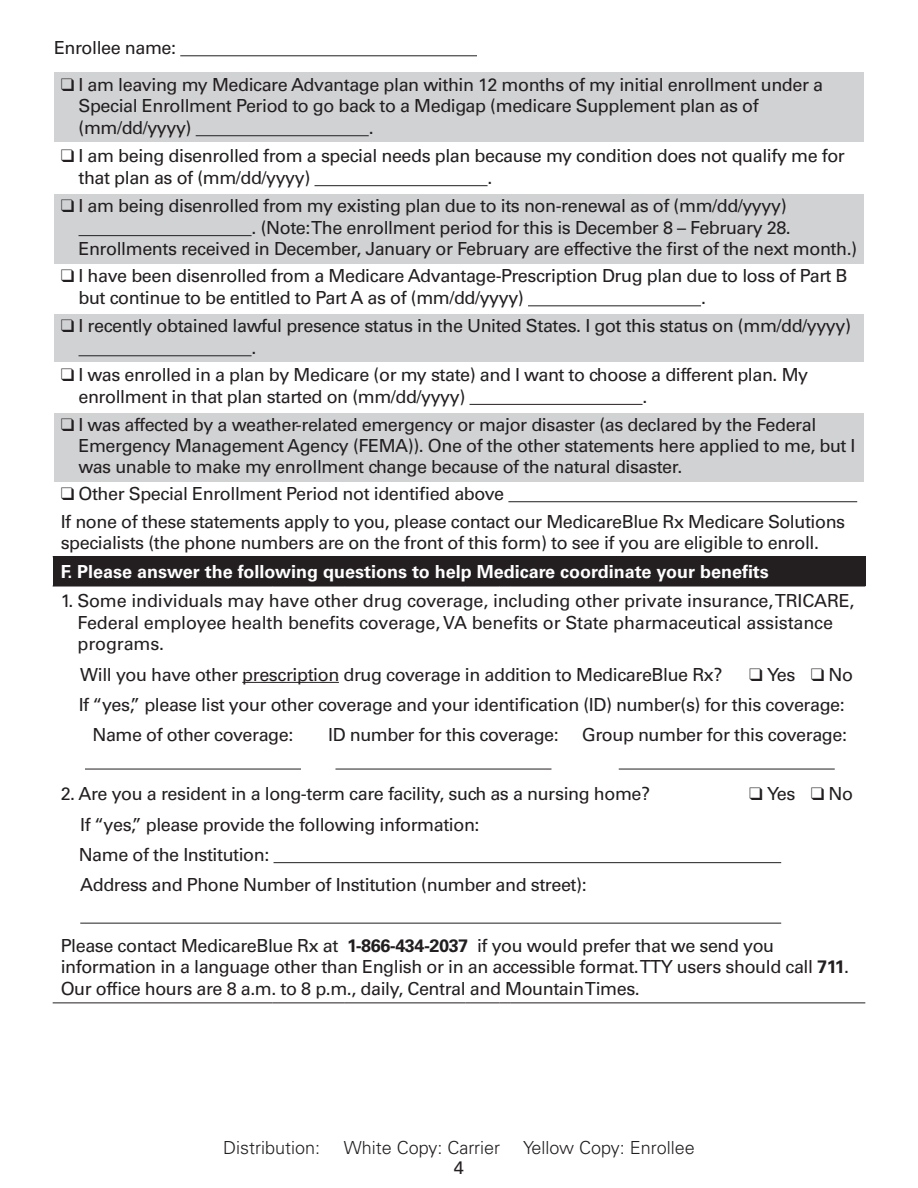
<style>
.page{position:relative;width:918px;height:1188px;background:#fff}
.page>*{position:absolute;margin:0;border:0;box-sizing:border-box;transform-origin:0 0}
.t1{font:18px/21.6px "Univers LT Std";letter-spacing:-.025em;color:#231f20}
.t2{font:700 18px "Univers LT Std";color:#fff}
.t3{font:300 18px "Univers LT Std";color:#231f20}
.s1{font-weight:700}
</style>
<div class="page">
<div style="left:54px;top:73px;width:810px;height:69px;background:#d1d2d4"></div>
<div style="left:54px;top:194px;width:810px;height:70px;background:#d1d2d4"></div>
<div style="left:54px;top:413px;width:810px;height:68px;background:#d1d2d4"></div>
<hr style="left:242px;top:682px;width:97px;height:1px;background:#231f20">
<hr style="left:180px;top:55px;width:297px;height:1px;background:#231f20">
<hr style="left:80px;top:923px;width:701px;height:1px;background:#231f20">
<hr style="left:274px;top:862px;width:507px;height:1px;background:#231f20">
<hr style="left:619px;top:769px;width:216px;height:1px;background:#231f20">
<hr style="left:335px;top:769px;width:216px;height:1px;background:#231f20">
<hr style="left:85px;top:769px;width:216px;height:1px;background:#231f20">
<hr style="left:508px;top:501px;width:349px;height:1px;background:#231f20">
<hr style="left:470px;top:404px;width:173px;height:1px;background:#231f20">
<hr style="left:528px;top:305px;width:173px;height:1px;background:#231f20">
<hr style="left:79px;top:235px;width:173px;height:1px;background:#231f20">
<hr style="left:315px;top:185px;width:173px;height:1px;background:#231f20">
<hr style="left:196px;top:135px;width:173px;height:1px;background:#231f20">
<hr style="left:53px;top:1003px;width:219px;height:1px;background:#231f20">
<hr style="left:272px;top:1003px;width:73px;height:1px;background:#231f20">
<hr style="left:345px;top:1003px;width:121px;height:1px;background:#231f20">
<hr style="left:466px;top:1003px;width:33px;height:1px;background:#231f20">
<svg style="left:499px;top:1003px;width:12px;height:1px"></svg>
<hr style="left:511px;top:1003px;width:120px;height:1px;background:#231f20">
<hr style="left:631px;top:1003px;width:234px;height:1px;background:#231f20">
<div style="left:54px;top:314px;width:810px;height:48px;background:#d1d2d4"></div>
<hr style="left:79px;top:355px;width:173px;height:1px;background:#231f20">
<div style="left:53px;top:557px;width:812px;height:29px;background:#231f20"></div>
<hr style="left:53px;top:556px;width:219px;height:1px;background:#231f20">
<hr style="left:272px;top:556px;width:73px;height:1px;background:#231f20">
<hr style="left:345px;top:556px;width:121px;height:1px;background:#231f20">
<hr style="left:466px;top:556px;width:33px;height:1px;background:#231f20">
<svg style="left:499px;top:556px;width:12px;height:1px"></svg>
<hr style="left:511px;top:556px;width:120px;height:1px;background:#231f20">
<hr style="left:631px;top:556px;width:234px;height:1px;background:#231f20">
<hr style="left:53px;top:586px;width:219px;height:1px;background:#231f20">
<hr style="left:272px;top:586px;width:73px;height:1px;background:#231f20">
<hr style="left:345px;top:586px;width:121px;height:1px;background:#231f20">
<hr style="left:466px;top:586px;width:33px;height:1px;background:#231f20">
<svg style="left:499px;top:586px;width:12px;height:1px"></svg>
<hr style="left:511px;top:586px;width:120px;height:1px;background:#231f20">
<hr style="left:631px;top:586px;width:234px;height:1px;background:#231f20">
<p class="t1" style="left:54px;top:37px;width:124px">Enrollee name:</p>
<p class="t1" style="left:79px;top:74px;width:746px;text-indent:-18px">❑ I am leaving my Medicare Advantage plan within 12 months of my initial enrollment under a<br>Special Enrollment Period to go back to a Medigap (medicare Supplement plan as of (mm/dd/yyyy)</p>
<p class="t1" style="left:369px;top:117px;width:7px">.</p>
<p class="t1" style="left:79px;top:145px;width:768px;text-indent:-18px">❑ I am being disenrolled from a special needs plan because my condition does not qualify me for that plan as of (mm/dd/yyyy)</p>
<p class="t1" style="left:488px;top:167px;width:7px">.</p>
<p class="t1" style="left:61px;top:195px;width:727px">❑ I am being disenrolled from my existing plan due to its non-renewal as of (mm/dd/yyyy)</p>
<p class="t1" style="left:252px;top:217px;width:541px">. (Note: The enrollment period for this is December 8 – February 28.</p>
<p class="t1" style="left:79px;top:238px;width:780px">Enrollments received in December, January or February are effective the frst of the next month.)</p>
<p class="t1" style="left:79px;top:265px;width:771px;text-indent:-18px">❑ I have been disenrolled from a Medicare Advantage-Prescription Drug plan due to loss of Part B but continue to be entitled to Part A as of (mm/dd/yyyy)</p>
<p class="t1" style="left:701px;top:287px;width:7px">.</p>
<p class="t1" style="left:252px;top:315px;width:601px;text-indent:-191px">❑ I recently obtained lawful presence status in the United States. I got this status on (mm/dd/yyyy) .</p>
<p class="t1" style="left:79px;top:364px;width:731px;text-indent:-18px">❑ I was enrolled in a plan by Medicare (or my state) and I want to choose a different plan. My enrollment in that plan started on (mm/dd/yyyy)</p>
<p class="t1" style="left:643px;top:386px;width:7px">.</p>
<p class="t1" style="left:79px;top:414px;width:779px;line-height:21px;text-indent:-18px">❑ I was affected by a weather-related emergency or major disaster (as declared by the Federal<br>Emergency Management Agency (FEMA)). One of the other statements here applied to me, but I was unable to make my enrollment change because of the natural disaster.</p>
<p class="t1" style="left:61px;top:480px;width:786px;line-height:27.8px">❑ Other Special Enrollment Period not identifed above<br>If none of these statements apply to you, please contact our MedicareBlue Rx Medicare Solutions</p>
<p class="t1" style="left:61px;top:532px;width:760px">specialists (the phone numbers are on the front of this form) to see if you are eligible to enroll.</p>
<p class="t2" style="left:61px;top:561px;width:710px">F. Please answer the following questions to help Medicare coordinate your benefts</p>
<p class="t1" style="left:78px;top:590px;width:779px;text-indent:-17px">1. Some individuals may have other drug coverage, including other private insurance, TRICARE,<br>Federal employee health benefts coverage, VA benefts or State pharmaceutical assistance programs.</p>
<p class="t1" style="left:80px;top:664px;width:644px">Will you have other prescription drug coverage in addition to MedicareBlue Rx?</p>
<p class="t1" style="left:749px;top:664px;width:105px">❑ Yes ❑ No</p>
<p class="t1" style="left:79px;top:694px;width:768px">If “yes,” please list your other coverage and your identifcation (ID) number(s) for this coverage:</p>
<p class="t1" style="left:93px;top:724px;width:202px">Name of other coverage:</p>
<p class="t1" style="left:328px;top:724px;width:232px">ID number for this coverage:</p>
<p class="t1" style="left:582px;top:724px;width:267px">Group number for this coverage:</p>
<p class="t1" style="left:61px;top:783px;width:591px">2. Are you a resident in a long-term care facility, such as a nursing home?</p>
<p class="t1" style="left:749px;top:783px;width:105px">❑ Yes ❑ No</p>
<p class="t1" style="left:79px;top:809px;width:402px;line-height:30.3px">If “yes,” please provide the following information:<br>Name of the Institution:</p>
<p class="t1" style="left:80px;top:874px;width:508px">Address and Phone Number of Institution (number and street):</p>
<p class="t1" style="left:61px;top:935px;width:790px">Please contact MedicareBlue Rx at <span class="s1">1-866-434-2037</span> if you would prefer that we send you information in a language other than English or in an accessible format. TTY users should call <span class="s1">711</span>.<br>Our offce hours are 8 a.m. to 8 p.m., daily, Central and Mountain Times.</p>
<p class="t3" style="left:223px;top:1137px;width:99px">Distribution:</p>
<p class="t3" style="left:344px;top:1137px;width:158px">White Copy: Carrier</p>
<p class="t3" style="left:523px;top:1137px;width:173px">Yellow Copy: Enrollee</p>
<p class="t1" style="left:454px;top:1157px;width:12px">4</p>
</div>
